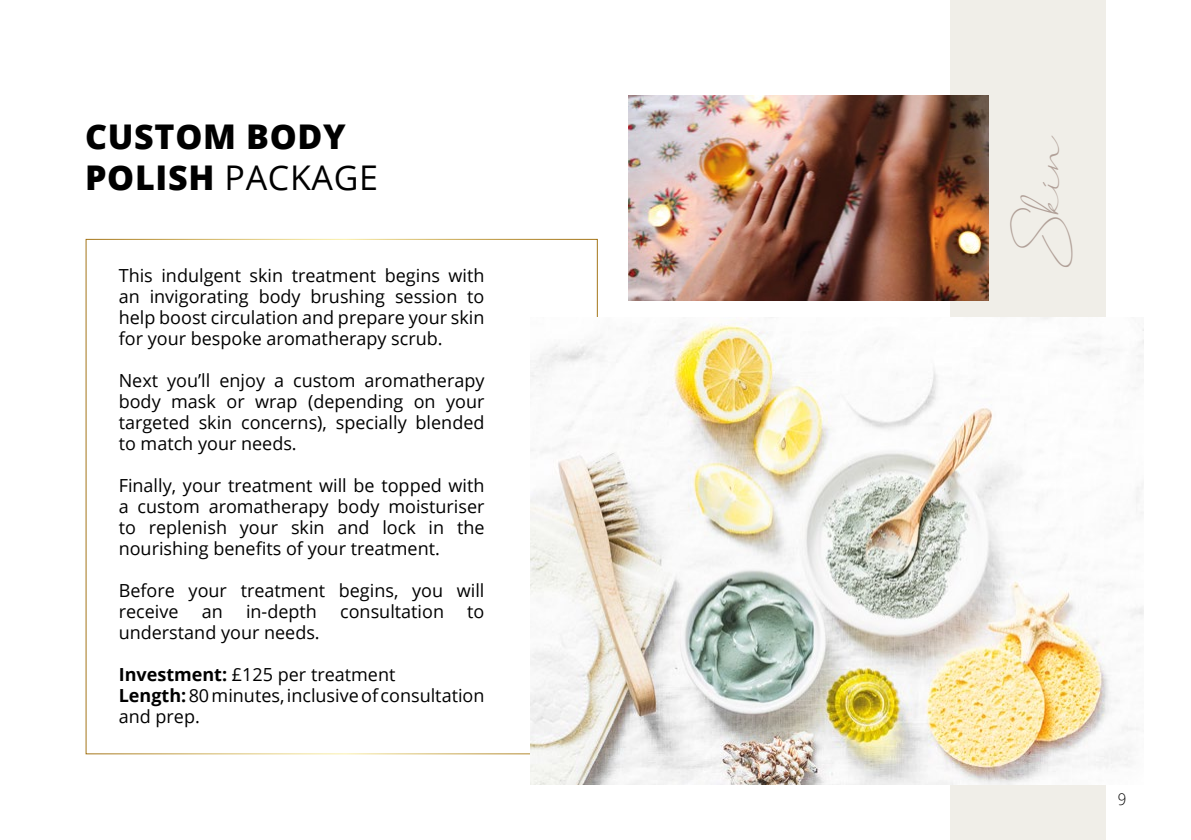
<style>
.page{position:relative;width:1191px;height:840px;background:#fff}
.page>*{position:absolute;margin:0;border:0;box-sizing:border-box;transform-origin:0 0}
.t1{font:800 34px/40.8px "Open Sans";letter-spacing:.02em;color:#000}
.t2{font:33px "Just Signature";color:#b09f97}
.t3{font:18px/21px "Open Sans";color:#000;text-align:justify}
.t4{font:300 16px "Open Sans";color:#000;scale:.94 1}
.s1{font-weight:400}
.s2{font-weight:700}
</style>
<div class="page">
<div style="left:950px;top:0;width:155px;height:839px;background:#f0eee8"></div>
<img style="left:530px;top:317px;width:613px;height:467px">
<img style="left:628px;top:95px;width:361px;height:205px">
<h1 class="t1" style="left:85px;top:115px;width:295px">CUSTOM BODY<br>POLISH <span class="s1">PACKAGE</span></h1>
<h2 class="t2" style="left:1026px;top:260px;width:128px;rotate:-90deg">Skin</h2>
<p class="t3" style="left:119px;top:264px;width:367px">This indulgent skin treatment begins with an invigorating body brushing session to help boost circulation and prepare your skin for your bespoke aromatherapy scrub.</p>
<p class="t3" style="left:119px;top:369px;width:367px">Next you’ll enjoy a custom aromatherapy body mask or wrap (depending on your targeted skin concerns), specially blended to match your needs.</p>
<p class="t3" style="left:119px;top:474px;width:367px">Finally, your treatment will be topped with a custom aromatherapy body moisturiser to replenish your skin and lock in the nourishing benefits of your treatment.</p>
<p class="t3" style="left:119px;top:579px;width:367px">Before your treatment begins, you will receive</p>
<p class="t3" style="left:202px;top:600px;width:23px">an</p>
<p class="t3" style="left:246px;top:600px;width:72px">in-depth</p>
<p class="t3" style="left:340px;top:600px;width:105px">consultation</p>
<p class="t3" style="left:467px;top:600px;width:19px">to</p>
<p class="t3" style="left:119px;top:621px;width:202px">understand your needs.</p>
<p class="t3" style="left:119px;top:663px;width:367px;text-align:left"><span class="s2">Investment:</span> £125 per treatment<br><span class="s2">Length:</span> 80 minutes, inclusive of consultation and prep.</p>
<p class="t4" style="left:1117px;top:787px;width:11px">9</p>
</div>
